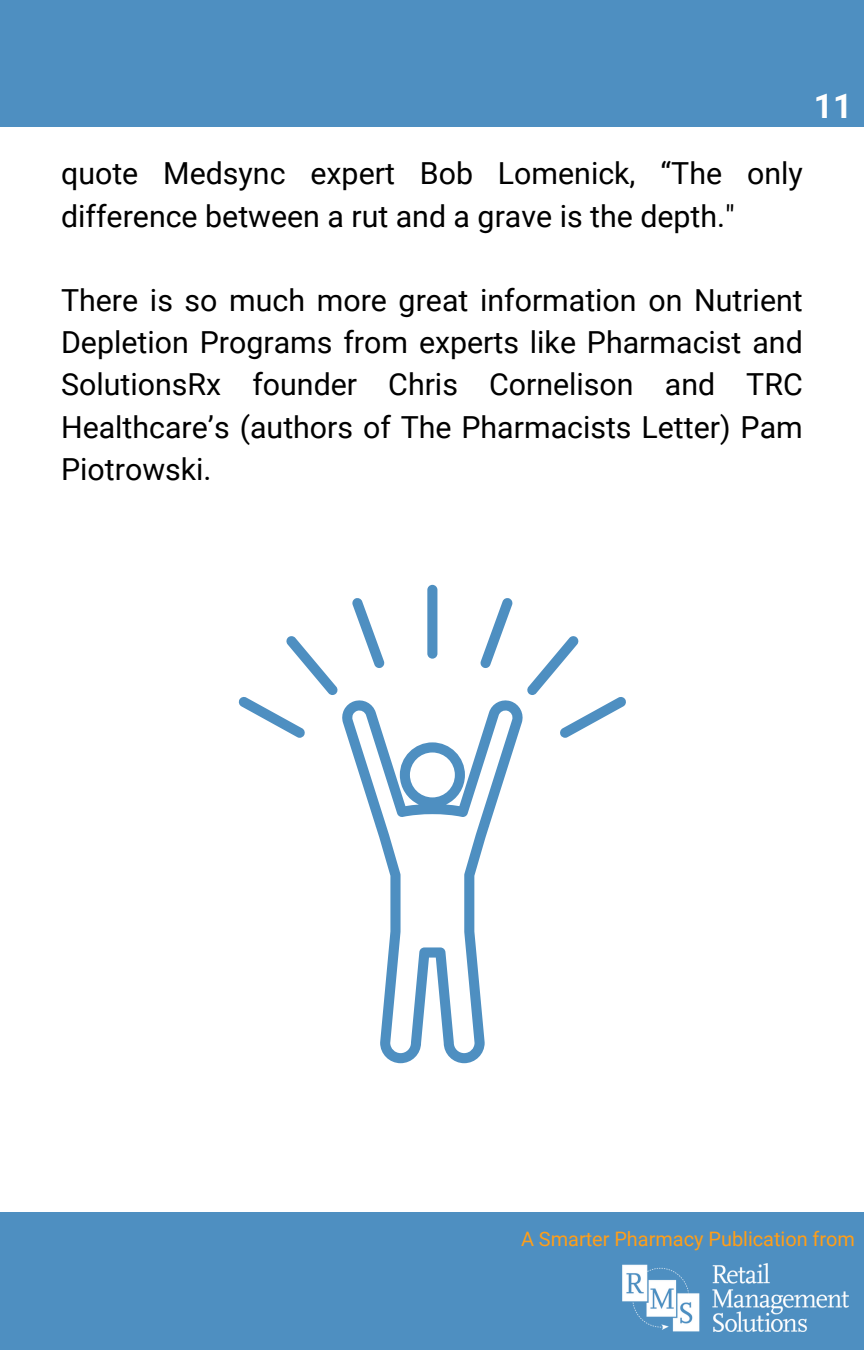
<style>
.page{position:relative;width:864px;height:1350px;background:#4e8fc1}
.page>*{position:absolute;margin:0;border:0;box-sizing:border-box;transform-origin:0 0}
.t1{font:700 33.75px "Roboto";color:#fff}
.t2{font:30.38px/42.3px "Roboto";color:#000}
.t3{font:20.03px "Roboto";color:#ff9e18}
</style>
<div class="page">
<div style="left:0;top:127px;width:864px;height:1084px;background:#fff"></div>
<img style="left:622px;top:1264px;width:226px;height:67px">
<svg style="left:342px;top:700px;width:181px;height:363px"></svg>
<div style="left:427px;top:585px;width:10px;height:74px;background:#4e8fc1;border-radius:5px"></div>
<svg style="left:352px;top:598px;width:33px;height:70px"></svg>
<svg style="left:238px;top:636px;width:100px;height:102px"></svg>
<svg style="left:480px;top:598px;width:33px;height:70px"></svg>
<svg style="left:527px;top:636px;width:99px;height:102px"></svg>
<h1 class="t1" style="left:814px;top:87px;width:40px">11</h1>
<h1 class="t2" style="left:61px;top:153px;width:743px">quote Medsync expert Bob Lomenick, “The only difference between a rut and a grave is the depth."</h1>
<p class="t2" style="left:61px;top:279px;width:743px;text-align:justify">There is so much more great information on Nutrient Depletion Programs from experts like Pharmacist and SolutionsRx founder Chris Cornelison and TRC Healthcare’s (authors of The Pharmacists Letter) Pam Piotrowski.</p>
<p class="t3" style="left:521px;top:1227px;width:336px">A Smarter Pharmacy Publication from</p>
</div>
